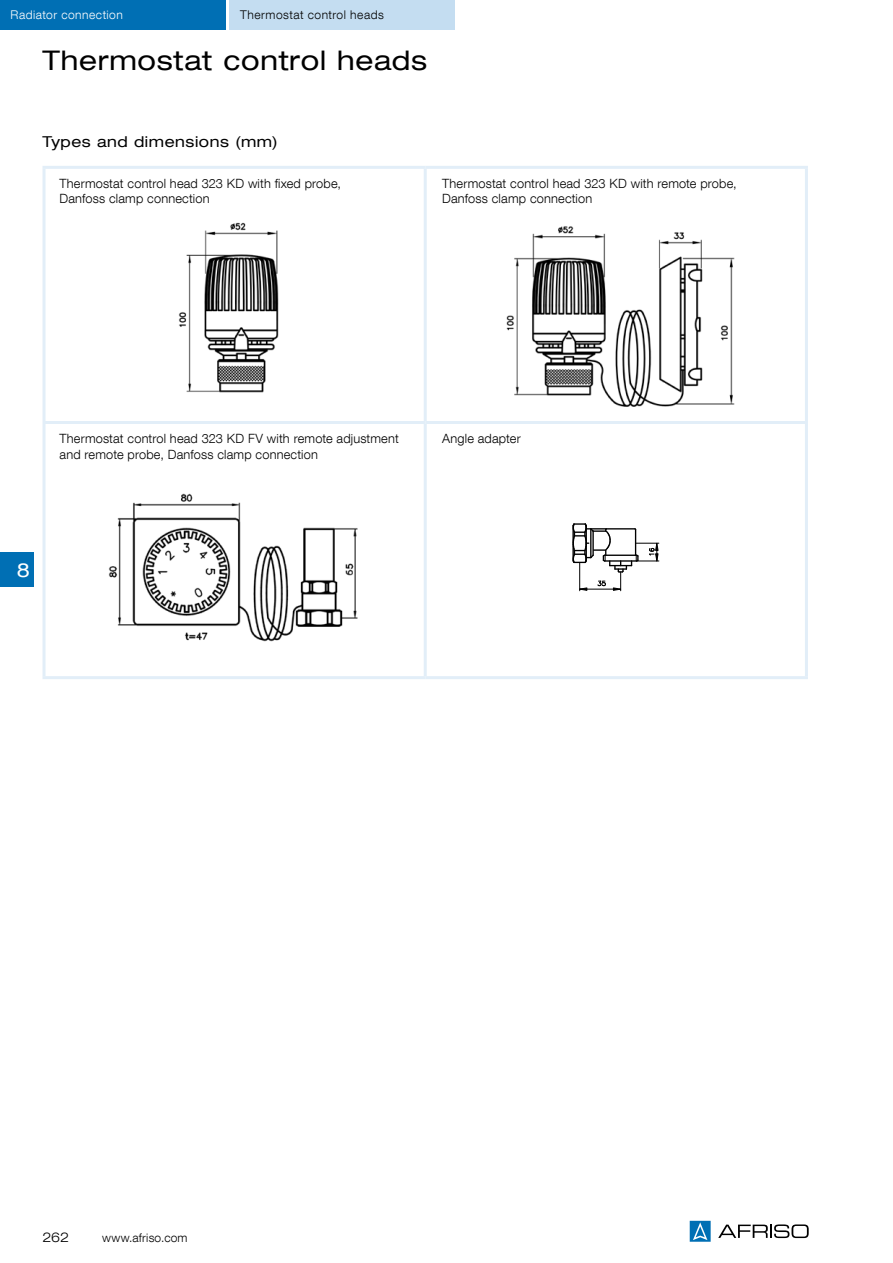
<style>
.page{position:relative;width:893px;height:1263px;background:#fff}
.page>*{position:absolute;margin:0;border:0;box-sizing:border-box;transform-origin:0 0}
.t1{font:expanded 27px "Helvetica Neue LT Com";letter-spacing:.025em;color:#000}
.t2{font:expanded 19.5px "Helvetica Neue LT Com";color:#fff}
.t3{font:expanded 15px "Helvetica Neue LT Com";letter-spacing:.04em;color:#000}
.t4{font:300 expanded 13.5px "Helvetica Neue LT Com";color:#000}
.t5{font:300 12.75px/15.8px "Helvetica Neue LT Com";letter-spacing:.015em;color:#000}
.t6{font:300 12px "Helvetica Neue LT Com";letter-spacing:.04em;color:#000}
.t7{font:300 12px "Helvetica Neue LT Com";letter-spacing:.04em;color:#fff}
.t8{font:300 12px "Helvetica Neue LT Com";letter-spacing:.02em;color:#000}
</style>
<div class="page">
<div style="left:0;top:0;width:225px;height:30px;background:#006fb4"></div>
<div style="left:230px;top:0;width:225px;height:30px;background:#c4ddf1"></div>
<svg style="left:718px;top:1224px;width:91px;height:14px"></svg>
<svg style="left:690px;top:1221px;width:21px;height:21px"></svg>
<hr style="left:43px;top:169px;width:3px;height:252px;background:#e2eef8">
<hr style="left:43px;top:424px;width:3px;height:252px;background:#e2eef8">
<hr style="left:43px;top:166px;width:382px;height:3px;background:#e2eef8">
<hr style="left:425px;top:166px;width:383px;height:3px;background:#e2eef8">
<hr style="left:424px;top:169px;width:3px;height:252px;background:#e2eef8">
<hr style="left:805px;top:169px;width:3px;height:252px;background:#e2eef8">
<hr style="left:424px;top:424px;width:3px;height:252px;background:#e2eef8">
<hr style="left:805px;top:424px;width:3px;height:252px;background:#e2eef8">
<hr style="left:43px;top:421px;width:382px;height:3px;background:#e2eef8">
<hr style="left:425px;top:421px;width:383px;height:3px;background:#e2eef8">
<hr style="left:43px;top:676px;width:382px;height:3px;background:#e2eef8">
<hr style="left:425px;top:676px;width:383px;height:3px;background:#e2eef8">
<svg style="left:572px;top:523px;width:87px;height:68px"></svg>
<img style="left:108px;top:493px;width:250px;height:149px">
<img style="left:506px;top:226px;width:229px;height:181px">
<img style="left:179px;top:222px;width:100px;height:171px">
<div style="left:0;top:553px;width:34px;height:34px;background:#006fb4"></div>
<p class="t7" style="left:11px;top:7px;width:114px">Radiator connection</p>
<p class="t6" style="left:240px;top:7px;width:145px">Thermostat control heads</p>
<h1 class="t1" style="left:43px;top:44px;width:386px">Thermostat control heads</h1>
<p class="t3" style="left:43px;top:132px;width:237px">Types and dimensions (mm)</p>
<p class="t5" style="left:60px;top:175px;width:283px">Thermostat control head 323 KD with fixed probe,<br>Danfoss clamp connection</p>
<p class="t5" style="left:442px;top:175px;width:296px">Thermostat control head 323 KD with remote probe,<br>Danfoss clamp connection</p>
<p class="t5" style="left:60px;top:430px;width:341px">Thermostat control head 323 KD FV with remote adjustment and remote probe, Danfoss clamp connection</p>
<h2 class="t2" style="left:17px;top:557px;width:15px">8</h2>
<p class="t5" style="left:442px;top:430px;width:80px">Angle adapter</p>
<p class="t4" style="left:43px;top:1228px;width:28px">262</p>
<p class="t8" style="left:102px;top:1230px;width:87px">www.afriso.com</p>
</div>
